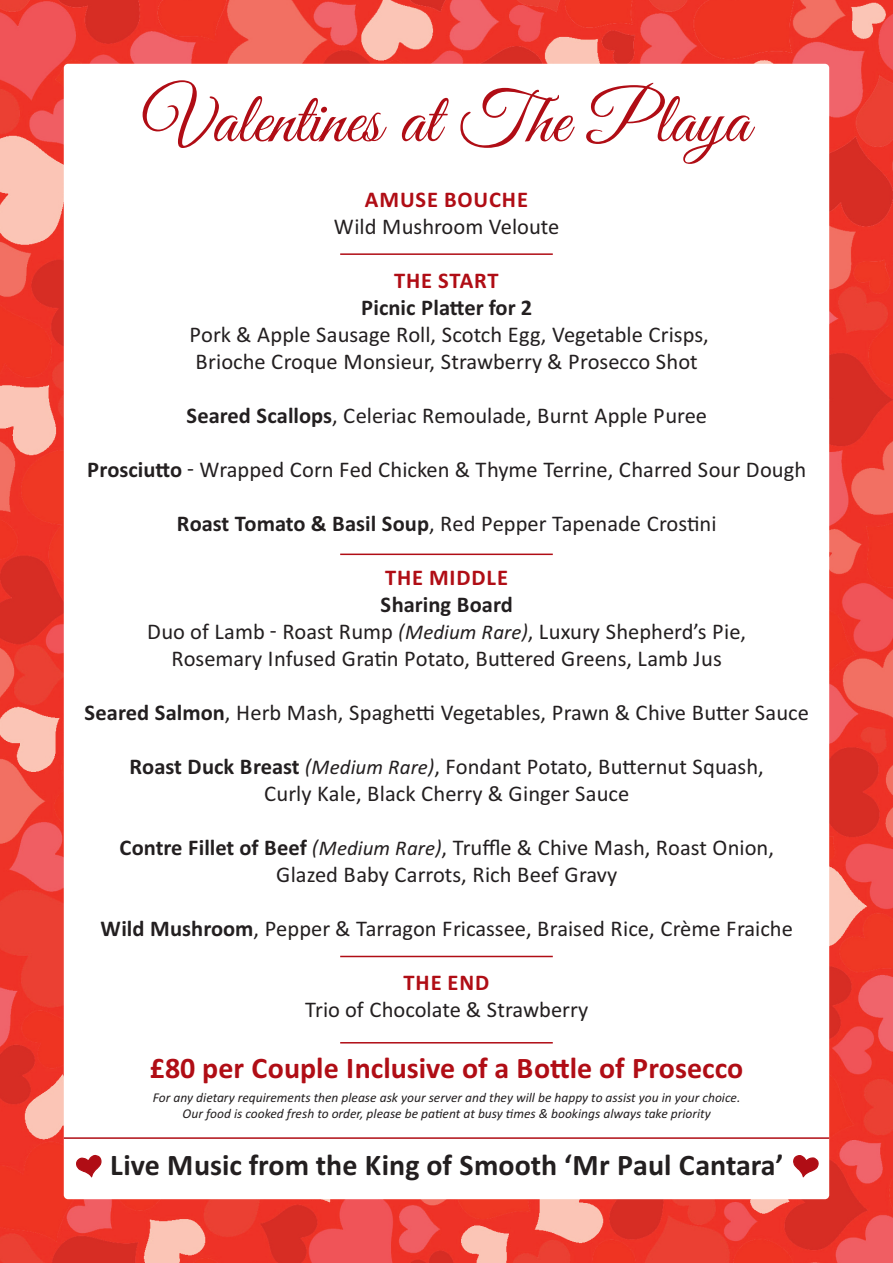
<style>
.page{position:relative;width:893px;height:1263px;background:#fff}
.page>*{position:absolute;margin:0;border:0;box-sizing:border-box;transform-origin:0 0}
.t1{font:72px "Good Vibrations Script";color:#b00d15}
.t2{font:700 30px "Calibri";color:#231f20}
.t3{font:700 30px "Calibri";color:#b00d15}
.t4{font:22.5px/27px "Calibri";color:#231f20;text-align:center}
.t5{font:700 22.5px "Calibri";letter-spacing:.04em;color:#b00d15}
.t6{font:700 22.5px "Calibri";letter-spacing:.005em;color:#231f20}
.t7{font:italic 13.5px/16.2px "Calibri";color:#231f20;text-align:center}
.s1{font-weight:700}
.s2{font-style:italic;font-size:21px}
</style>
<div class="page">
<img style="left:0;top:0;width:893px;height:1263px">
<div style="left:64px;top:64px;width:765px;height:1135px;background:#fff;border-radius:4px"></div>
<hr style="left:340px;top:253px;width:213px;height:2px;background:#b00d15">
<hr style="left:340px;top:554px;width:213px;height:1px;background:#b00d15">
<hr style="left:340px;top:956px;width:213px;height:1px;background:#b00d15">
<hr style="left:340px;top:1042px;width:213px;height:1px;background:#b00d15">
<hr style="left:64px;top:1137px;width:765px;height:2px;background:#b00d15">
<h1 class="t1" style="left:143px;top:69px;width:608px">Valentines at The Playa</h1>
<p class="t5" style="left:365px;top:186px;width:165px">Amuse Bouche</p>
<p class="t4" style="left:334px;top:213px;width:227px">Wild Mushroom Veloute</p>
<p class="t5" style="left:394px;top:267px;width:106px">The sTArT</p>
<p class="t6" style="left:361px;top:294px;width:172px">Picnic Platter for 2</p>
<p class="t4" style="left:190px;top:321px;width:521px;text-align:left">Pork &amp; Apple Sausage Roll, Scotch Egg, Vegetable Crisps,<br>Brioche Croque Monsieur, Strawberry &amp; Prosecco Shot</p>
<p class="t4" style="left:186px;top:402px;width:522px"><span class="s1">seared scallops</span>, Celeriac Remoulade, Burnt Apple Puree</p>
<p class="t4" style="left:87px;top:456px;width:720px"><span class="s1">Prosciutto</span> - Wrapped Corn Fed Chicken &amp; Thyme Terrine, Charred Sour Dough</p>
<p class="t4" style="left:177px;top:510px;width:541px"><span class="s1">roast Tomato &amp; Basil soup</span>, Red Pepper Tapenade Crostini</p>
<p class="t5" style="left:385px;top:564px;width:124px">The middle</p>
<p class="t4" style="left:147px;top:591px;width:601px"><span class="s1">sharing Board<br></span>Duo of Lamb - Roast Rump <span class="s2">(Medium Rare)</span>, Luxury Shepherd’s Pie,<br>Rosemary Infused Gratin Potato, Buttered Greens, Lamb Jus</p>
<p class="t4" style="left:84px;top:699px;width:726px"><span class="s1">seared salmon</span>, Herb Mash, Spaghetti Vegetables, Prawn &amp; Chive Butter Sauce</p>
<p class="t4" style="left:130px;top:753px;width:636px"><span class="s1">roast duck Breast</span> <span class="s2">(Medium Rare)</span>, Fondant Potato, Butternut Squash,<br>Curly Kale, Black Cherry &amp; Ginger Sauce</p>
<p class="t4" style="left:119px;top:834px;width:656px"><span class="s1">contre Fillet of Beef</span> <span class="s2">(Medium Rare)</span>, Truffle &amp; Chive Mash, Roast Onion,<br>Glazed Baby Carrots, Rich Beef Gravy</p>
<p class="t4" style="left:101px;top:915px;width:694px"><span class="s1">Wild mushroom</span>, Pepper &amp; Tarragon Fricassee, Braised Rice, Crème Fraiche</p>
<p class="t5" style="left:404px;top:969px;width:87px">The end</p>
<p class="t4" style="left:305px;top:996px;width:285px">Trio of Chocolate &amp; Strawberry</p>
<h2 class="t3" style="left:150px;top:1050px;width:595px">£80 per Couple Inclusive of a Bottle of Prosecco</h2>
<p class="t7" style="left:153px;top:1089px;width:589px">For any dietary requirements then please ask your server and they will be happy to assist you in your choice.<br>Our food is cooked fresh to order, please be patient at busy times &amp; bookings always take priority</p>
<h2 class="t2" style="left:110px;top:1147px;width:675px">Live Music from the King of Smooth ‘Mr Paul Cantara’</h2>
</div>
